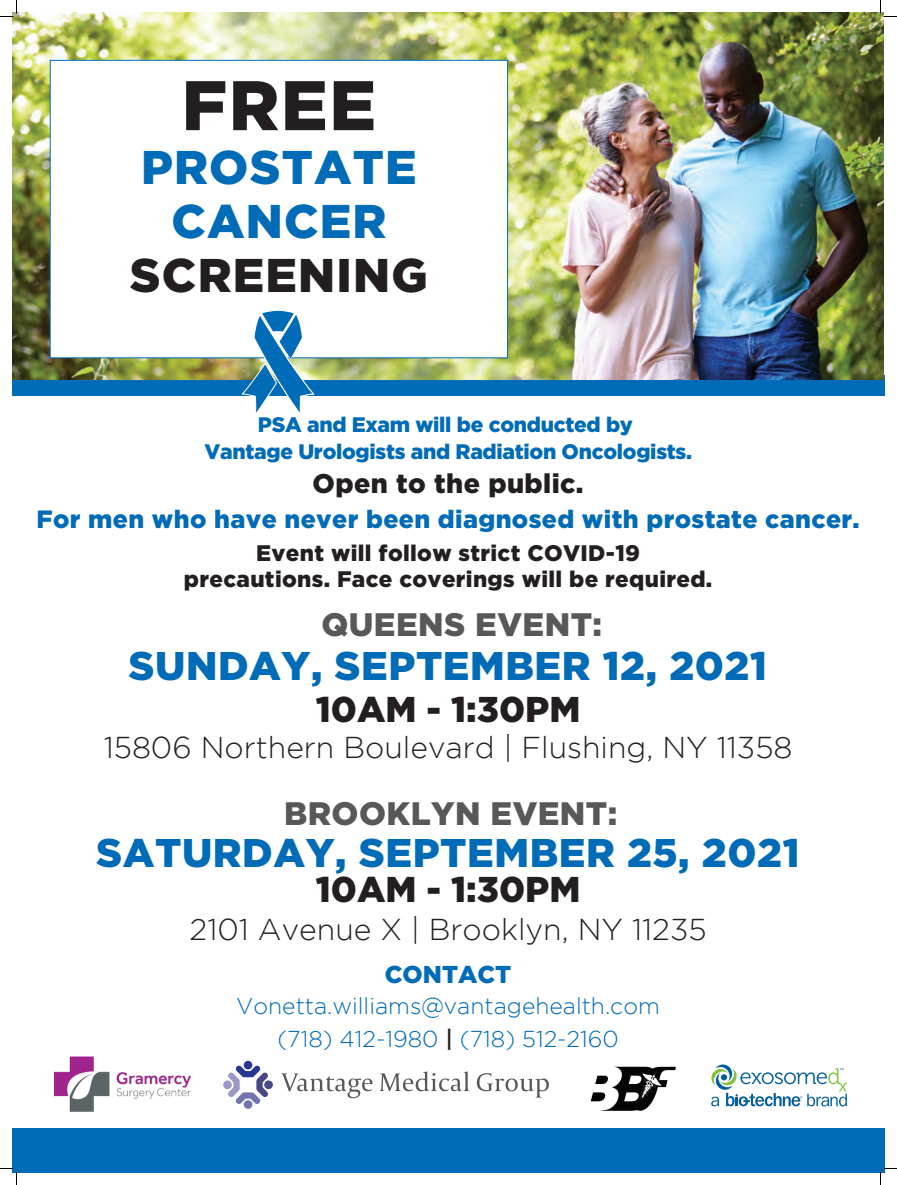
<style>
.page{position:relative;width:897px;height:1185px;background:#fff}
.page>*{position:absolute;margin:0;border:0;box-sizing:border-box;transform-origin:0 0}
.t1{font:900 69.95px "Gotham";color:#231f20}
.t2{font:900 47.25px/53.9px "Gotham";letter-spacing:.025em;color:#006bb6;text-align:center}
.t3{font:900 47.25px "Gotham";letter-spacing:.025em;color:#231f20}
.t4{font:900 40px "Gotham";letter-spacing:.015em;color:#006bb6}
.t5{font:900 35.85px "Gotham";color:#231f20}
.t6{font:900 32.5px "Gotham";letter-spacing:.015em;color:#57585a}
.t7{font:300 30.1px "Gotham";color:#231f20}
.t8{font:900 27px "Gotham";color:#231f20}
.t9{font:900 25px "Gotham";letter-spacing:.015em;color:#006bb6}
.t10{font:900 24.4px "Gotham";color:#006bb6}
.t11{font:300 22.95px/32.1px "Gotham";color:#006bb6;text-align:center}
.t12{font:900 22.5px/26px "Gotham";letter-spacing:.015em;color:#231f20;text-align:center}
.t13{font:900 21px/27px "Gotham";letter-spacing:-.015em;color:#006bb6;text-align:center}
.s1{font-weight:500;color:#231f20}
</style>
<div class="page">
<div style="left:12px;top:375px;width:873px;height:21px;background:#006bb6"></div>
<img style="left:12px;top:12px;width:872px;height:368px">
<div style="left:50px;top:60px;width:458px;height:298px;background:#fff"></div>
<div style="left:50px;top:60px;width:458px;height:298px;border:1px solid #006bb6"></div>
<svg style="left:242px;top:311px;width:72px;height:103px"></svg>
<div style="left:12px;top:1129px;width:873px;height:44px;background:#006bb6"></div>
<img style="left:54px;top:1056px;width:137px;height:56px">
<svg style="left:281px;top:1073px;width:92px;height:25px"></svg>
<svg style="left:379px;top:1071px;width:91px;height:20px"></svg>
<svg style="left:477px;top:1073px;width:72px;height:25px"></svg>
<svg style="left:223px;top:1061px;width:50px;height:48px"></svg>
<img style="left:590px;top:1066px;width:86px;height:45px">
<svg style="left:711px;top:1065px;width:136px;height:41px"></svg>
<svg style="left:0;top:0;width:17px;height:17px"></svg>
<svg style="left:0;top:1168px;width:17px;height:17px"></svg>
<svg style="left:880px;top:0;width:17px;height:17px"></svg>
<svg style="left:880px;top:1168px;width:17px;height:17px"></svg>
<h1 class="t1" style="left:182px;top:65px;width:196px">FREE</h1>
<h2 class="t2" style="left:141px;top:139px;width:277px">PROSTATE<br>CANCER</h2>
<h2 class="t3" style="left:130px;top:248px;width:299px">SCREENING</h2>
<p class="t13" style="left:205px;top:411px;width:489px">PSA and Exam will be conducted by<br>Vantage Urologists and Radiation Oncologists.</p>
<p class="t8" style="left:313px;top:467px;width:273px">Open to the public.</p>
<p class="t9" style="left:37px;top:505px;width:825px">For men who have never been diagnosed with prostate cancer.</p>
<p class="t12" style="left:184px;top:540px;width:530px">Event will follow strict COVID-19 precautions. Face coverings will be required.</p>
<h3 class="t6" style="left:321px;top:606px;width:282px">QUEENS EVENT:</h3>
<h3 class="t4" style="left:129px;top:642px;width:640px">SUNDAY, SEPTEMBER 12, 2021</h3>
<h3 class="t5" style="left:316px;top:688px;width:266px">10AM - 1:30PM</h3>
<h3 class="t7" style="left:104px;top:731px;width:690px">15806 Northern Boulevard | Flushing, NY 11358</h3>
<h3 class="t6" style="left:284px;top:794px;width:335px">BROOKLYN EVENT:</h3>
<h3 class="t4" style="left:96px;top:829px;width:705px">SATURDAY, SEPTEMBER 25, 2021</h3>
<h3 class="t5" style="left:316px;top:868px;width:266px">10AM - 1:30PM</h3>
<h3 class="t7" style="left:190px;top:913px;width:518px">2101 Avenue X | Brooklyn, NY 11235</h3>
<p class="t10" style="left:385px;top:960px;width:128px">CONTACT</p>
<p class="t11" style="left:236px;top:990px;width:425px">Vonetta.williams@vantagehealth.com (718) 412-1980 <span class="s1">|</span> (718) 512-2160</p>
</div>
